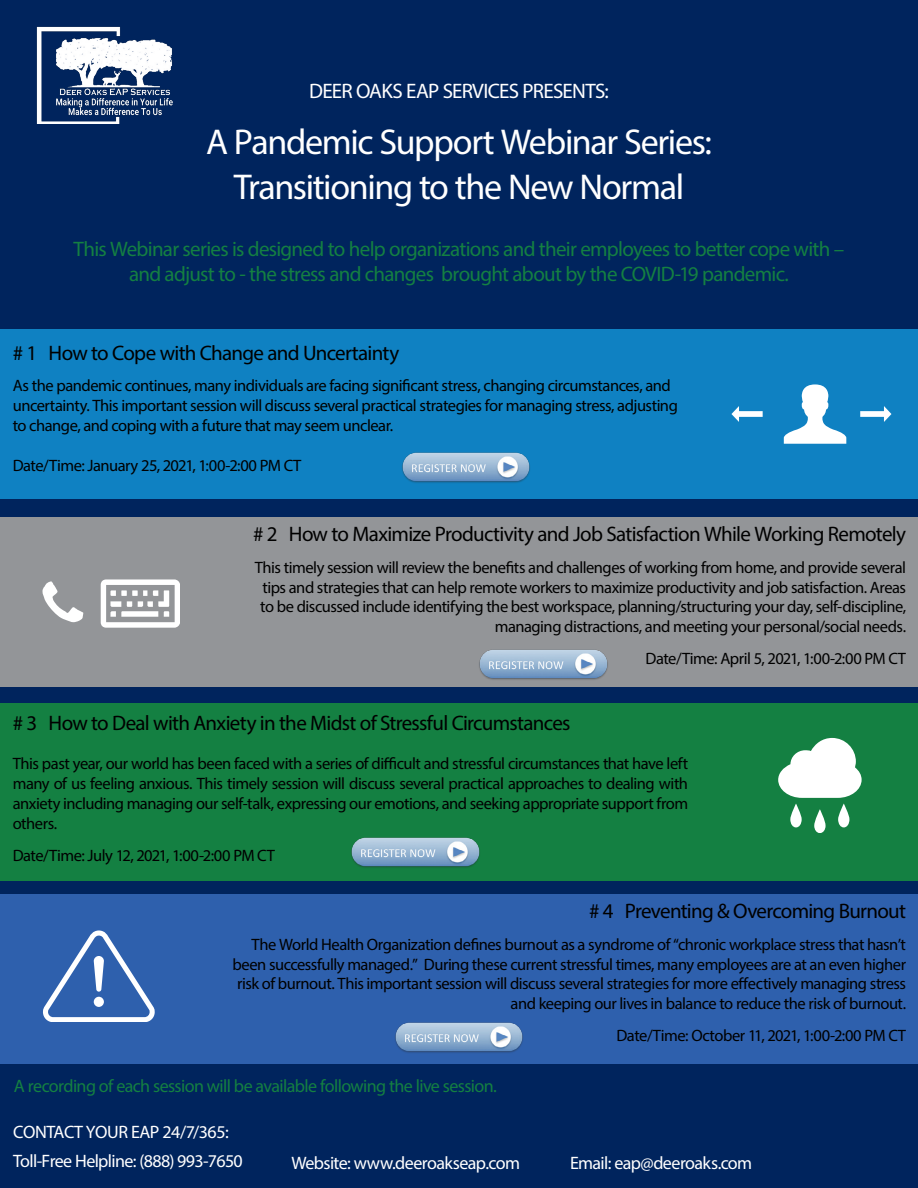
<style>
.page{position:relative;width:918px;height:1188px;background:#00245d}
.page>*{position:absolute;margin:0;border:0;box-sizing:border-box;transform-origin:0 0}
.t1{font:36px/45px "Myriad Pro";letter-spacing:-.035em;color:#fff;text-align:center}
.t2{font:21px "Myriad Pro";letter-spacing:-.035em;color:#000}
.t3{font:21px/25.2px "Myriad Pro";letter-spacing:-.035em;color:#148042;text-align:center}
.t4{font:21px "Myriad Pro";letter-spacing:-.035em;color:#fff}
.t5{font:18px/29px "Myriad Pro";letter-spacing:-.035em;color:#fff}
.t6{font:18px "Myriad Pro";letter-spacing:-.035em;color:#148042}
.t7{font:16.5px/19.8px "Myriad Pro";letter-spacing:-.03em;color:#000;text-align:right}
</style>
<div class="page">
<img style="left:36px;top:26px;width:137px;height:97px">
<div style="left:0;top:329px;width:918px;height:170px;background:#0f81c2"></div>
<svg style="left:784px;top:384px;width:62px;height:60px"></svg>
<svg style="left:860px;top:406px;width:31px;height:16px"></svg>
<svg style="left:731px;top:406px;width:32px;height:16px"></svg>
<div style="left:0;top:517px;width:918px;height:170px;background:#939598"></div>
<img style="left:479px;top:650px;width:129px;height:30px">
<svg style="left:101px;top:579px;width:79px;height:48px"></svg>
<svg style="left:42px;top:581px;width:41px;height:41px"></svg>
<div style="left:0;top:894px;width:918px;height:170px;background:#2e60ad"></div>
<svg style="left:43px;top:930px;width:111px;height:92px"></svg>
<div style="left:0;top:703px;width:918px;height:177px;background:#148042"></div>
<svg style="left:778px;top:738px;width:83px;height:60px"></svg>
<svg style="left:790px;top:804px;width:12px;height:23px"></svg>
<svg style="left:814px;top:809px;width:12px;height:24px"></svg>
<svg style="left:838px;top:804px;width:11px;height:23px"></svg>
<img style="left:351px;top:837px;width:129px;height:31px">
<img style="left:395px;top:1022px;width:128px;height:31px">
<img style="left:402px;top:452px;width:128px;height:31px">
<p class="t4" style="left:309px;top:78px;width:301px">DEER OAKS EAP SERVICES PRESENTS:</p>
<h1 class="t1" style="left:206px;top:119px;width:507px">A Pandemic Support Webinar Series:<br>Transitioning to the New Normal</h1>
<p class="t3" style="left:74px;top:236px;width:772px">This Webinar series is designed to help organizations and their employees to better cope with – and adjust to - the stress and changes brought about by the COVID-19 pandemic.</p>
<p class="t2" style="left:13px;top:340px;width:388px"># 1 How to Cope with Change and Uncertainty</p>
<p class="t7" style="left:13px;top:376px;width:667px;text-align:left">As the pandemic continues, many individuals are facing significant stress, changing circumstances, and uncertainty. This important session will discuss several practical strategies for managing stress, adjusting to change, and coping with a future that may seem unclear.</p>
<p class="t7" style="left:13px;top:455px;width:290px">Date/Time: January 25, 2021, 1:00-2:00 PM CT</p>
<p class="t2" style="left:253px;top:521px;width:655px"># 2 How to Maximize Productivity and Job Satisfaction While Working Remotely</p>
<p class="t7" style="left:255px;top:557px;width:653px">This timely session will review the benefits and challenges of working from home, and provide several tips and strategies that can help remote workers to maximize productivity and job satisfaction. Areas to be discussed include identifying the best workspace, planning/structuring your day, self-discipline, managing distractions, and meeting your personal/social needs.</p>
<p class="t7" style="left:646px;top:648px;width:262px">Date/Time: April 5, 2021, 1:00-2:00 PM CT</p>
<p class="t2" style="left:13px;top:710px;width:559px"># 3 How to Deal with Anxiety in the Midst of Stressful Circumstances</p>
<p class="t7" style="left:13px;top:754px;width:677px;text-align:justify">This past year, our world has been faced with a series of difficult and stressful circumstances that have left many of us feeling anxious. This timely session will discuss several practical approaches to dealing with anxiety including managing our self-talk, expressing our emotions, and seeking appropriate support from others.</p>
<p class="t7" style="left:13px;top:845px;width:264px">Date/Time: July 12, 2021, 1:00-2:00 PM CT</p>
<p class="t2" style="left:589px;top:898px;width:319px"># 4 Preventing &amp; Overcoming Burnout</p>
<p class="t7" style="left:233px;top:934px;width:675px">The World Health Organization defines burnout as a syndrome of “chronic workplace stress that hasn’t been successfully managed.” During these current stressful times, many employees are at an even higher risk of burnout. This important session will discuss several strategies for more effectively managing stress and keeping our lives in balance to reduce the risk of burnout.</p>
<p class="t7" style="left:617px;top:1025px;width:291px">Date/Time: October 11, 2021, 1:00-2:00 PM CT</p>
<p class="t6" style="left:14px;top:1075px;width:484px">A recording of each session will be available following the live session.</p>
<p class="t5" style="left:13px;top:1117px;width:231px">CONTACT YOUR EAP 24/7/365:<br>Toll-Free Helpline: (888) 993-7650</p>
<p class="t5" style="left:291px;top:1149px;width:230px">Website: www.deeroakseap.com</p>
<p class="t5" style="left:570px;top:1149px;width:184px">Email: eap@deeroaks.com</p>
</div>
